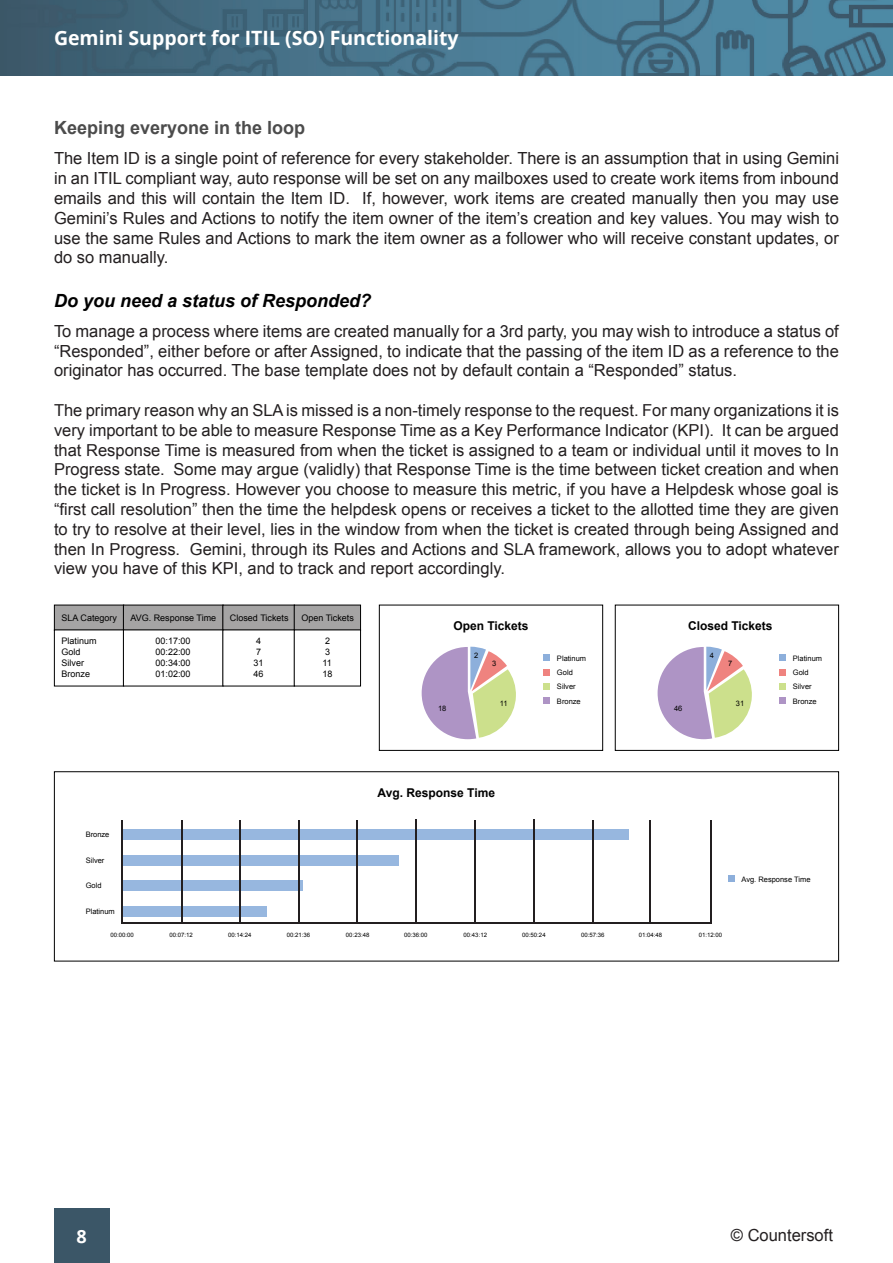
<style>
.page{position:relative;width:893px;height:1263px;background:#fff}
.page>*{position:absolute;margin:0;border:0;box-sizing:border-box;transform-origin:0 0}
.t1{font:700 19.65px "Open Sans";color:#fff}
.t2{font:italic 700 18.15px "Arial";color:#000}
.t3{font:700 18.15px "Arial";color:#4c4c4c}
.t4{font:700 18.15px "Open Sans";color:#fff}
.t5{font:16.65px/19.8px "Arial";color:#231f20;text-align:justify}
.t6{font:16.5px/19.8px "Arial";color:#231f20;text-align:justify}
.t7{font:700 12.15px "Arial";color:#000}
.t8{font:9px "Arial";color:#000}
.t9{font:7.5px/14.2px "Arial";color:#000}
.t10{font:6px "Arial";color:#000}
</style>
<div class="page">
<div style="left:54px;top:1209px;width:55px;height:54px;background:#3b5667"></div>
<img style="left:0;top:0;width:893px;height:75px">
<div style="left:54px;top:771px;width:785px;height:190px;background:#fff;border:1px solid #000"></div>
<div style="left:123px;top:829px;width:505px;height:11px;background:#97b7df"></div>
<div style="left:123px;top:855px;width:276px;height:10px;background:#97b7df"></div>
<div style="left:123px;top:880px;width:180px;height:11px;background:#97b7df"></div>
<div style="left:123px;top:906px;width:144px;height:10px;background:#97b7df"></div>
<hr style="left:122px;top:820px;width:1px;height:104px;background:#231f20">
<hr style="left:123px;top:923px;width:588px;height:1px;background:#231f20">
<hr style="left:181px;top:820px;width:1px;height:104px;background:#231f20">
<hr style="left:239px;top:820px;width:1px;height:104px;background:#231f20">
<hr style="left:298px;top:820px;width:2px;height:104px;background:#231f20">
<hr style="left:357px;top:820px;width:1px;height:104px;background:#231f20">
<hr style="left:416px;top:819px;width:1px;height:104px;background:#231f20">
<hr style="left:474px;top:820px;width:1px;height:104px;background:#231f20">
<hr style="left:533px;top:820px;width:1px;height:103px;background:#231f20">
<hr style="left:593px;top:820px;width:1px;height:104px;background:#231f20">
<hr style="left:650px;top:820px;width:1px;height:104px;background:#231f20">
<hr style="left:710px;top:820px;width:1px;height:104px;background:#231f20">
<svg style="left:728px;top:876px;width:6px;height:6px"></svg>
<div style="left:54px;top:605px;width:70px;height:26px;background:#a5a4a4"></div>
<div style="left:123px;top:605px;width:101px;height:26px;background:#a5a4a4"></div>
<div style="left:222px;top:605px;width:73px;height:26px;background:#a5a4a4"></div>
<div style="left:294px;top:605px;width:67px;height:26px;background:#a5a4a4;border:1px solid #000"></div>
<div style="left:54px;top:629px;width:70px;height:57px;background:#fff;border:1px solid #000"></div>
<div style="left:123px;top:629px;width:101px;height:57px;background:#fff;border:1px solid #000"></div>
<div style="left:222px;top:629px;width:73px;height:57px;background:#fff;border:1px solid #000"></div>
<div style="left:294px;top:629px;width:67px;height:57px;background:#fff;border:1px solid #000"></div>
<div style="left:379px;top:605px;width:224px;height:146px;background:#fff;border:1px solid #000"></div>
<svg style="left:422px;top:647px;width:94px;height:92px"></svg>
<svg style="left:544px;top:655px;width:6px;height:6px"></svg>
<svg style="left:544px;top:669px;width:6px;height:6px"></svg>
<svg style="left:544px;top:683px;width:6px;height:6px"></svg>
<svg style="left:544px;top:698px;width:6px;height:6px"></svg>
<div style="left:615px;top:605px;width:224px;height:146px;background:#fff;border:1px solid #000"></div>
<svg style="left:658px;top:647px;width:94px;height:92px"></svg>
<svg style="left:780px;top:655px;width:6px;height:6px"></svg>
<svg style="left:780px;top:669px;width:6px;height:6px"></svg>
<svg style="left:780px;top:683px;width:6px;height:6px"></svg>
<svg style="left:780px;top:698px;width:6px;height:6px"></svg>
<p class="t1" style="left:54px;top:24px;width:406px">Gemini Support for ITIL (SO) Functionality</p>
<p class="t3" style="left:54px;top:115px;width:253px">Keeping everyone in the loop</p>
<p class="t5" style="left:54px;top:148px;width:786px">The Item ID is a single point of reference for every stakeholder. There is an assumption that in using Gemini in an ITIL compliant way, auto response will be set on any mailboxes used to create work items from inbound emails and this will contain the Item ID. If, however, work items are created manually then you may use Gemini’s Rules and Actions to notify the item owner of the item’s creation and key values. You may wish to use the same Rules and Actions to mark the item owner as a follower who will receive constant updates, or do so manually.</p>
<p class="t2" style="left:54px;top:288px;width:319px">Do you need a status of Responded?</p>
<p class="t5" style="left:54px;top:321px;width:786px">To manage a process where items are created manually for a 3rd party, you may wish to introduce a status of “Responded”, either before or after Assigned, to indicate that the passing of the item ID as a reference to the originator has occurred. The base template does not by default contain a “Responded” status.</p>
<p class="t6" style="left:54px;top:400px;width:786px">The primary reason why an SLA is missed is a non-timely response to the request. For many organizations it is very important to be able to measure Response Time as a Key Performance Indicator (KPI). It can be argued that Response Time is measured from when the ticket is assigned to a team or individual until it moves to In Progress state. Some may argue (validly) that Response Time is the time between ticket creation and when the ticket is In Progress. However you choose to measure this metric, if you have a Helpdesk whose goal is “first call resolution” then the time the helpdesk opens or receives a ticket to the allotted time they are given to try to resolve at their level, lies in the window from when the ticket is created through being Assigned and then In Progress. Gemini, through its Rules and Actions and SLA framework, allows you to adopt whatever view you have of this KPI, and to track and report accordingly.</p>
<p class="t8" style="left:62px;top:611px;width:57px">SLA Category</p>
<p class="t8" style="left:131px;top:611px;width:87px">AVG. Response Time</p>
<p class="t8" style="left:230px;top:611px;width:60px">Closed Tickets</p>
<p class="t8" style="left:301px;top:611px;width:54px">Open Tickets</p>
<p class="t8" style="left:62px;top:635px;width:37px">Platinum</p>
<p class="t8" style="left:156px;top:635px;width:37px">00:17:00</p>
<p class="t8" style="left:256px;top:635px;width:7px">4</p>
<p class="t8" style="left:325px;top:635px;width:7px">2</p>
<p class="t8" style="left:62px;top:646px;width:21px">Gold</p>
<p class="t8" style="left:156px;top:646px;width:37px">00:22:00</p>
<p class="t8" style="left:256px;top:646px;width:7px">7</p>
<p class="t8" style="left:325px;top:646px;width:7px">3</p>
<p class="t8" style="left:62px;top:656px;width:24px">Silver</p>
<p class="t8" style="left:156px;top:656px;width:37px">00:34:00</p>
<p class="t8" style="left:254px;top:656px;width:12px">31</p>
<p class="t8" style="left:323px;top:656px;width:11px">11</p>
<p class="t8" style="left:62px;top:667px;width:30px">Bronze</p>
<p class="t8" style="left:156px;top:667px;width:37px">01:02:00</p>
<p class="t8" style="left:254px;top:667px;width:12px">46</p>
<p class="t8" style="left:323px;top:667px;width:12px">18</p>
<p class="t7" style="left:453px;top:617px;width:77px">Open Tickets</p>
<p class="t9" style="left:438px;top:701px;width:10px">18</p>
<p class="t9" style="left:474px;top:648px;width:6px">2</p>
<p class="t9" style="left:492px;top:656px;width:6px">3</p>
<p class="t9" style="left:500px;top:696px;width:9px">11</p>
<p class="t9" style="left:557px;top:651px;width:31px">Platinum<br>Gold<br>Silver<br>Bronze</p>
<p class="t7" style="left:378px;top:784px;width:119px">Avg. Response Time</p>
<p class="t7" style="left:688px;top:617px;width:86px">Closed Tickets</p>
<p class="t9" style="left:674px;top:701px;width:10px">46</p>
<p class="t9" style="left:710px;top:648px;width:6px">4</p>
<p class="t9" style="left:728px;top:656px;width:6px">7</p>
<p class="t9" style="left:736px;top:696px;width:10px">31</p>
<p class="t9" style="left:793px;top:651px;width:31px">Platinum<br>Gold<br>Silver<br>Bronze</p>
<p class="t9" style="left:86px;top:827px;width:25px">Bronze</p>
<p class="t9" style="left:86px;top:853px;width:20px">Silver</p>
<p class="t9" style="left:86px;top:878px;width:17px">Gold</p>
<p class="t9" style="left:86px;top:904px;width:31px">Platinum</p>
<p class="t10" style="left:110px;top:930px;width:25px">00:00:00</p>
<p class="t10" style="left:169px;top:930px;width:25px">00:07:12</p>
<p class="t10" style="left:228px;top:930px;width:25px">00:14:24</p>
<p class="t10" style="left:287px;top:930px;width:25px">00:21:36</p>
<p class="t10" style="left:346px;top:930px;width:25px">00:23:48</p>
<p class="t10" style="left:404px;top:930px;width:25px">00:36:00</p>
<p class="t10" style="left:464px;top:930px;width:25px">00:43:12</p>
<p class="t10" style="left:522px;top:930px;width:25px">00:50:24</p>
<p class="t10" style="left:581px;top:930px;width:25px">00:57:36</p>
<p class="t10" style="left:639px;top:930px;width:25px">01:04:48</p>
<p class="t10" style="left:699px;top:930px;width:25px">01:12:00</p>
<p class="t9" style="left:741px;top:872px;width:71px">Avg. Response Time</p>
<p class="t4" style="left:76px;top:1223px;width:12px">8</p>
<p class="t5" style="left:731px;top:1225px;width:104px">© Countersoft</p>
</div>
